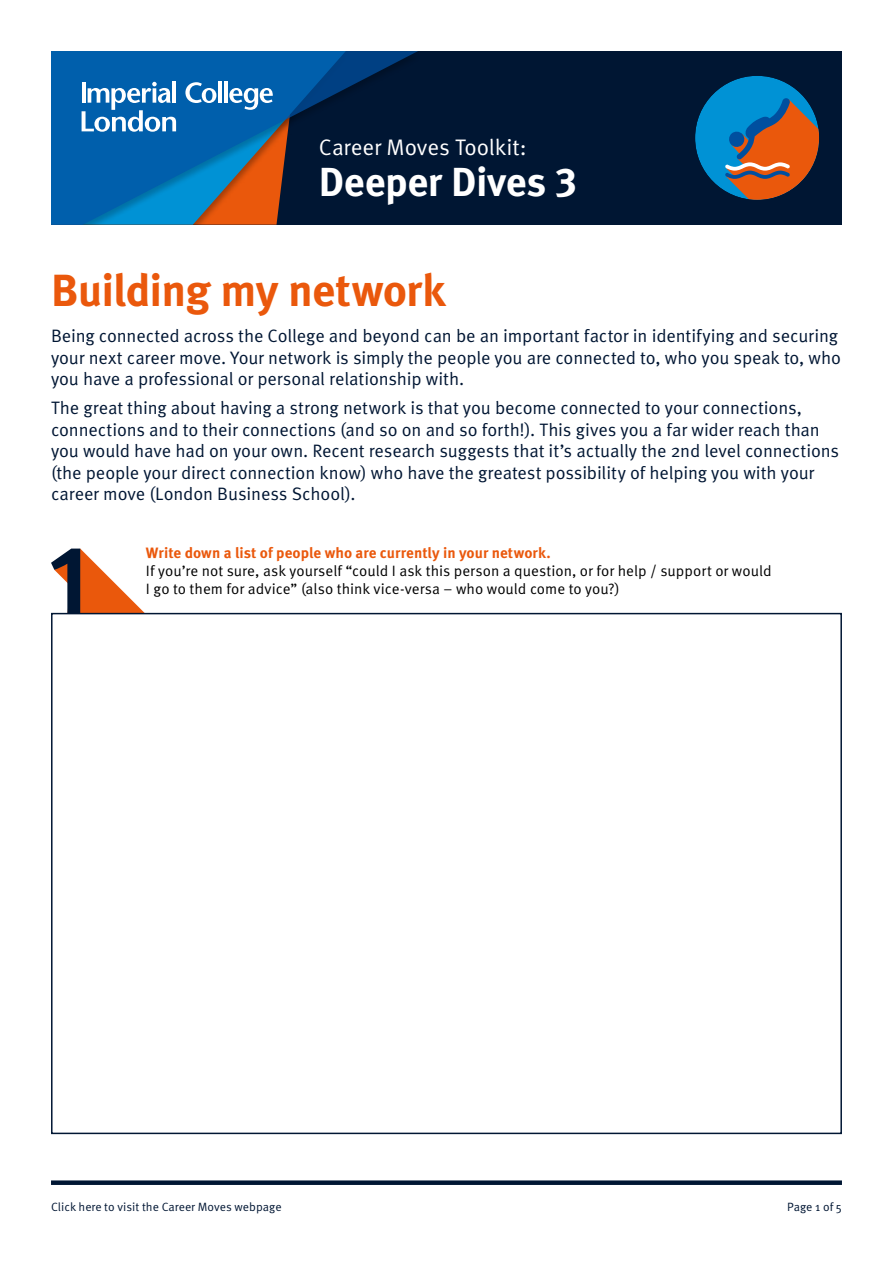
<style>
.page{position:relative;width:893px;height:1263px;background:#fff}
.page>*{position:absolute;margin:0;border:0;box-sizing:border-box;transform-origin:0 0}
.t1{font:700 45px "Meta OT";letter-spacing:-.02em;color:#ea580c}
.t2{font:700 40.5px "Meta OT";letter-spacing:-.01em;color:#fff}
.t3{font:22.5px "Meta OT Norm";letter-spacing:-.005em;color:#fff}
.t4{font:18px/21.6px "Meta OT Norm";letter-spacing:-.01em;color:#001633}
.t5{font:15px/18px "Meta OT Norm";color:#000}
.t6{font:700 15px "Meta OT";color:#ea580c}
.t7{font:12px "Meta OT Norm";color:#001633}
</style>
<div class="page">
<div style="left:51px;top:1180px;width:791px;height:5px;background:#001633"></div>
<div style="left:51px;top:51px;width:791px;height:174px;background:#001633"></div>
<svg style="left:298px;top:51px;width:120px;height:65px"></svg>
<svg style="left:51px;top:51px;width:247px;height:174px;background:#26699e"></svg>
<div style="left:695px;top:76px;width:124px;height:124px;background:#0092d5;border-radius:50%"></div>
<svg style="left:725px;top:98px;width:94px;height:102px"></svg>
<svg style="left:51px;top:549px;width:95px;height:64px"></svg>
<div style="left:51px;top:613px;width:791px;height:521px;background:#fff;border:2px solid #001633"></div>
<p class="t3" style="left:319px;top:134px;width:209px">Career Moves Toolkit:</p>
<h2 class="t2" style="left:319px;top:156px;width:259px">Deeper Dives 3</h2>
<h1 class="t1" style="left:51px;top:262px;width:396px">Building my network</h1>
<p class="t4" style="left:51px;top:325px;width:792px">Being connected across the College and beyond can be an important factor in identifying and securing your next career move. Your network is simply the people you are connected to, who you speak to, who you have a professional or personal relationship with.</p>
<p class="t4" style="left:51px;top:397px;width:790px">The great thing about having a strong network is that you become connected to your connections, connections and to their connections (and so on and so forth!). This gives you a far wider reach than you would have had on your own. Recent research suggests that it’s actually the 2nd level connections (the people your direct connection know) who have the greatest possibility of helping you with your career move (London Business School).</p>
<p class="t6" style="left:146px;top:543px;width:406px">Write down a list of people who are currently in your network.</p>
<p class="t5" style="left:146px;top:562px;width:627px">If you’re not sure, ask yourself “could I ask this person a question, or for help / support or would<br>I go to them for advice” (also think vice-versa – who would come to you?)</p>
<p class="t7" style="left:51px;top:1199px;width:232px">Click here to visit the Career Moves webpage</p>
<p class="t7" style="left:787px;top:1199px;width:56px">Page 1 of 5</p>
</div>
